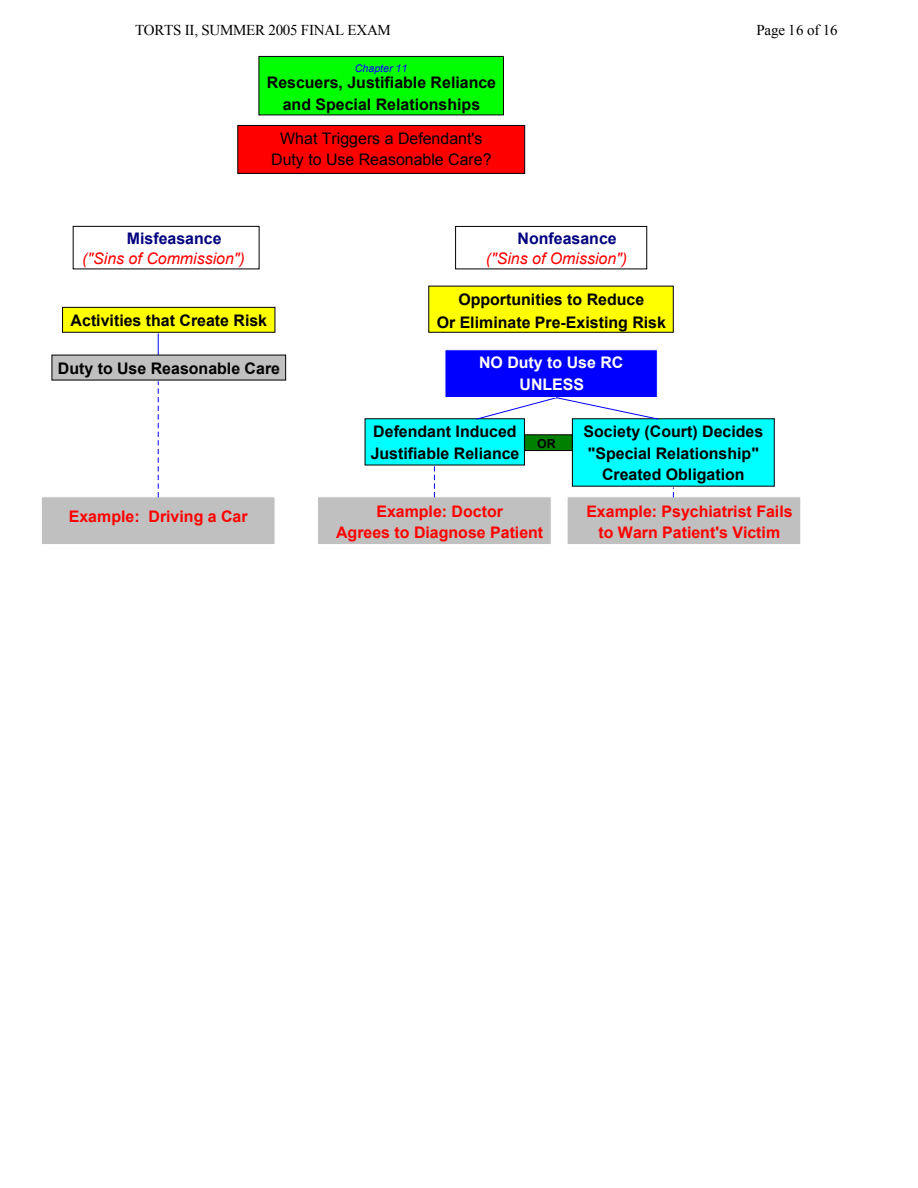
<style>
.page{position:relative;width:918px;height:1188px;background:#fff}
.page>*{position:absolute;margin:0;border:0;box-sizing:border-box;transform-origin:0 0}
.t1{font:700 15.9px/23.1px "Arial";color:#000;text-align:center}
.t2{font:700 15.9px/21.3px "Arial";color:#f00;text-align:center}
.t3{font:15.9px/20.4px "Arial";color:#000;text-align:center}
.t4{font:italic 15.9px "Arial";color:#f00}
.t5{font:700 15.9px "Arial";color:#000080}
.t6{font:700 15.9px/21.3px "Arial";color:#fff;text-align:center}
.t7{font:15px "Times New Roman";letter-spacing:-.015em;color:#000}
.t8{font:700 12.45px "Arial";color:#000}
.t9{font:italic 10.65px "Arial";color:#00f}
.s1{font-style:inherit}
</style>
<div class="page">
<div style="left:455px;top:226px;width:192px;height:43px;background:#fff;border:1px solid #000"></div>
<div style="left:73px;top:226px;width:187px;height:43px;background:#fff;border:1px solid #000"></div>
<div style="left:258px;top:56px;width:246px;height:59px;background:#0f0;border:1px solid #000"></div>
<div style="left:62px;top:307px;width:213px;height:26px;background:#ff0;border:1px solid #000"></div>
<svg style="left:158px;top:334px;width:1px;height:21px"></svg>
<div style="left:237px;top:125px;width:288px;height:49px;background:#f00;border:1px solid #000"></div>
<div style="left:365px;top:418px;width:160px;height:47px;background:#0ff"></div>
<div style="left:572px;top:418px;width:203px;height:69px;background:#0ff"></div>
<div style="left:428px;top:286px;width:246px;height:47px;background:#ff0;border:1px solid #000"></div>
<div style="left:51px;top:355px;width:235px;height:26px;background:#c0c0c0"></div>
<div style="left:445px;top:349px;width:213px;height:49px;background:#00f;border:1px solid #fff"></div>
<svg style="left:476px;top:397px;width:182px;height:23px"></svg>
<div style="left:524px;top:434px;width:49px;height:17px;background:#008000;border:1px solid #000"></div>
<div style="left:41px;top:496px;width:234px;height:49px;background:#c0c0c0;border:1px solid #fff"></div>
<div style="left:317px;top:496px;width:235px;height:49px;background:#c0c0c0;border:1px solid #fff"></div>
<div style="left:567px;top:496px;width:234px;height:49px;background:#c0c0c0;border:1px solid #fff"></div>
<svg style="left:158px;top:382px;width:1px;height:115px"></svg>
<svg style="left:434px;top:467px;width:1px;height:30px"></svg>
<p class="t7" style="left:135px;top:21px;width:258px">TORTS II, SUMMER 2005 FINAL EXAM</p>
<p class="t7" style="left:757px;top:21px;width:82px">Page 1<span class="s1">6</span> of 1<span class="s1">6</span></p>
<p class="t9" style="left:355px;top:63px;width:54px">Chapter 11</p>
<p class="t1" style="left:267px;top:71px;width:231px">Rescuers, Justifiable Reliance</p>
<p class="t1" style="left:283px;top:93px;width:199px">and Special Relationships</p>
<p class="t3" style="left:271px;top:128px;width:222px">What Triggers a Defendant's<br>Duty to Use Reasonable Care?</p>
<p class="t5" style="left:127px;top:229px;width:96px">Misfeasance</p>
<p class="t5" style="left:518px;top:229px;width:101px">Nonfeasance</p>
<p class="t4" style="left:82px;top:249px;width:164px">("Sins of Commission")</p>
<p class="t4" style="left:486px;top:249px;width:143px">("Sins of Omission")</p>
<p class="t1" style="left:71px;top:309px;width:198px">Activities that Create Risk</p>
<p class="t1" style="left:437px;top:288px;width:231px">Opportunities to Reduce<br>Or Eliminate Pre-Existing Risk</p>
<p class="t1" style="left:58px;top:357px;width:224px">Duty to Use Reasonable Care</p>
<p class="t6" style="left:479px;top:352px;width:146px">NO Duty to Use RC<br>UNLESS</p>
<p class="t1" style="left:373px;top:420px;width:145px">Defendant Induced</p>
<p class="t1" style="left:371px;top:442px;width:150px">Justifiable Reliance</p>
<p class="t8" style="left:537px;top:437px;width:20px">OR</p>
<p class="t1" style="left:584px;top:420px;width:181px">Society (Court) Decides</p>
<p class="t1" style="left:588px;top:442px;width:172px">"Special Relationship"</p>
<p class="t1" style="left:602px;top:463px;width:144px">Created Obligation</p>
<p class="t2" style="left:69px;top:506px;width:180px">Example: Driving a Car</p>
<p class="t2" style="left:336px;top:501px;width:209px">Example: Doctor<br>Agrees to Diagnose Patient</p>
<p class="t2" style="left:586px;top:501px;width:208px">Example: Psychiatrist Fails to Warn Patient's Victim</p>
</div>
